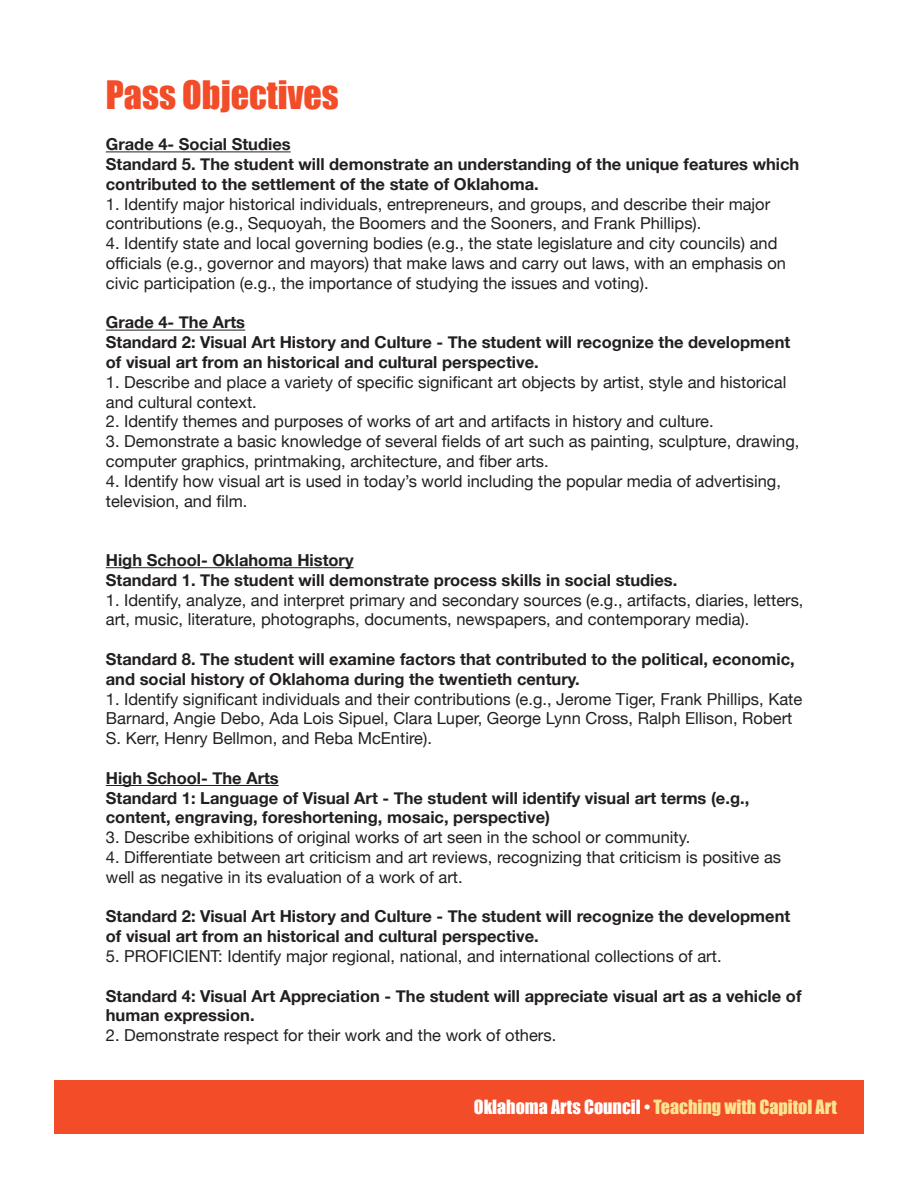
<style>
.page{position:relative;width:918px;height:1188px;background:#fff}
.page>*{position:absolute;margin:0;border:0;box-sizing:border-box;transform-origin:0 0}
.activities{font:36px "Impact";color:#f24c29}
.t1{font:18px "Impact";color:#fbe592}
.Style_Std{font:16.5px/19.8px "Helvetica Neue";color:#231f20}
.Style_Std-2{font:700 16.5px/19.8px "Helvetica Neue";color:#231f20}
.s1{color:#fff}
</style>
<div class="page">
<hr style="left:106px;top:151px;width:185px;height:1px;background:#231f20">
<hr style="left:106px;top:330px;width:139px;height:1px;background:#231f20">
<hr style="left:106px;top:567px;width:248px;height:1px;background:#231f20">
<hr style="left:106px;top:785px;width:173px;height:1px;background:#231f20">
<div style="left:54px;top:1080px;width:810px;height:54px;background:#f24c29"></div>
<p class="activities" style="left:106px;top:67px;width:235px">Pass Objectives</p>
<p class="Style_Std-2" style="left:106px;top:134px;width:186px">Grade 4- Social Studies</p>
<p class="Style_Std-2" style="left:106px;top:153px;width:695px">Standard 5. The student will demonstrate an understanding of the unique features which contributed to the settlement of the state of Oklahoma.</p>
<p class="Style_Std" style="left:106px;top:193px;width:666px">1. Identify major historical individuals, entrepreneurs, and groups, and describe their major contributions (e.g., Sequoyah, the Boomers and the Sooners, and Frank Phillips).</p>
<p class="Style_Std" style="left:106px;top:232px;width:682px">4. Identify state and local governing bodies (e.g., the state legislature and city councils) and officials (e.g., governor and mayors) that make laws and carry out laws, with an emphasis on civic participation (e.g., the importance of studying the issues and voting).</p>
<p class="Style_Std-2" style="left:106px;top:312px;width:141px">Grade 4- The Arts</p>
<p class="Style_Std-2" style="left:106px;top:332px;width:686px">Standard 2: Visual Art History and Culture - The student will recognize the development of visual art from an historical and cultural perspective.</p>
<p class="Style_Std" style="left:106px;top:371px;width:682px">1. Describe and place a variety of specific significant art objects by artist, style and historical and cultural context.</p>
<p class="Style_Std" style="left:106px;top:411px;width:609px">2. Identify themes and purposes of works of art and artifacts in history and culture.</p>
<p class="Style_Std" style="left:106px;top:430px;width:695px">3. Demonstrate a basic knowledge of several fields of art such as painting, sculpture, drawing, computer graphics, printmaking, architecture, and fiber arts.</p>
<p class="Style_Std" style="left:106px;top:470px;width:677px">4. Identify how visual art is used in today’s world including the popular media of advertising, television, and film.</p>
<p class="Style_Std-2" style="left:106px;top:549px;width:249px">High School- Oklahoma History</p>
<p class="Style_Std-2" style="left:106px;top:569px;width:573px">Standard 1. The student will demonstrate process skills in social studies.</p>
<p class="Style_Std" style="left:106px;top:589px;width:699px">1. Identify, analyze, and interpret primary and secondary sources (e.g., artifacts, diaries, letters, art, music, literature, photographs, documents, newspapers, and contemporary media).</p>
<p class="Style_Std-2" style="left:106px;top:648px;width:690px">Standard 8. The student will examine factors that contributed to the political, economic, and social history of Oklahoma during the twentieth century.</p>
<p class="Style_Std" style="left:106px;top:688px;width:698px">1. Identify significant individuals and their contributions (e.g., Jerome Tiger, Frank Phillips, Kate<br>Barnard, Angie Debo, Ada Lois Sipuel, Clara Luper, George Lynn Cross, Ralph Ellison, Robert<br>S. Kerr, Henry Bellmon, and Reba McEntire).</p>
<p class="Style_Std-2" style="left:106px;top:767px;width:174px">High School- The Arts</p>
<p class="Style_Std-2" style="left:106px;top:787px;width:645px">Standard 1: Language of Visual Art - The student will identify visual art terms (e.g., content, engraving, foreshortening, mosaic, perspective)</p>
<p class="Style_Std" style="left:106px;top:826px;width:586px">3. Describe exhibitions of original works of art seen in the school or community.</p>
<p class="Style_Std" style="left:106px;top:846px;width:677px">4. Differentiate between art criticism and art reviews, recognizing that criticism is positive as well as negative in its evaluation of a work of art.</p>
<p class="Style_Std-2" style="left:106px;top:906px;width:686px">Standard 2: Visual Art History and Culture - The student will recognize the development of visual art from an historical and cultural perspective.</p>
<p class="Style_Std" style="left:106px;top:945px;width:617px">5. PROFICIENT: Identify major regional, national, and international collections of art.</p>
<p class="Style_Std-2" style="left:106px;top:985px;width:697px">Standard 4: Visual Art Appreciation - The student will appreciate visual art as a vehicle of human expression.</p>
<p class="Style_Std" style="left:106px;top:1024px;width:452px">2. Demonstrate respect for their work and the work of others.</p>
<p class="t1" style="left:474px;top:1093px;width:365px"><span class="s1">Oklahoma Arts Council •</span> Teaching with Capitol Art</p>
</div>
